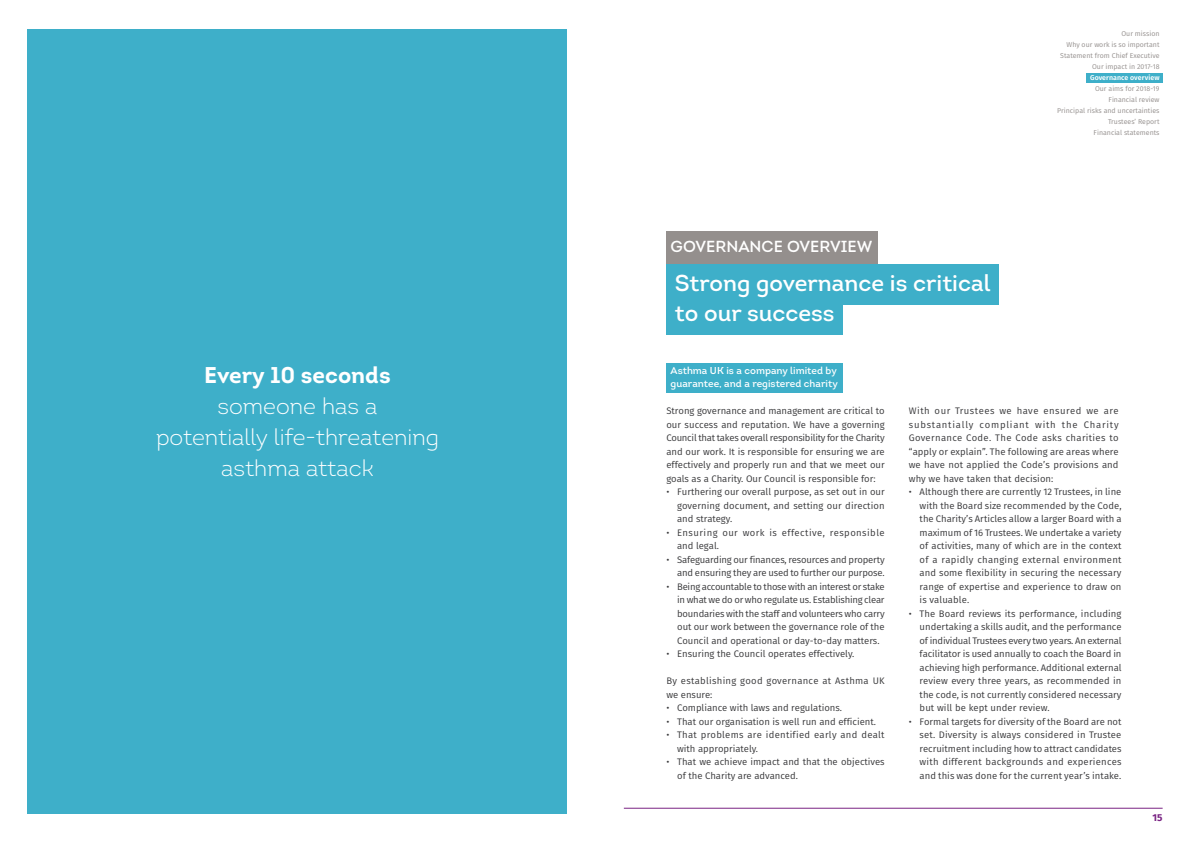
<style>
.page{position:relative;width:1191px;height:842px;background:#fff}
.page>*{position:absolute;margin:0;border:0;box-sizing:border-box;transform-origin:0 0}
.t1{font:23px/30px "Intro";color:#fff}
.t2{font:300 22.8px/31px "Intro";color:#fff;text-align:center}
.t3{font:700 22.8px "Intro";color:#fff}
.t4{font:600 16px "Intro";color:#fff}
.t5{font:10px/13.5px "Intro";color:#fff}
.t6{font:700 10px "Fira Sans";color:#792383}
.t7{font:9.5px/13.5px "Fira Sans";color:#39393b;text-align:justify}
.t8{font:9.5px/13.5px "Fira Sans";letter-spacing:.03em;color:#39393b}
.t9{font:9.5px/13.5px "Fira Sans";letter-spacing:.045em;color:#39393b}
.t10{font:7px/11px "Fira Sans";color:#948f8d;text-align:right}
.t11{font:600 7px "Fira Sans";letter-spacing:.01em;color:#fff}
</style>
<div class="page">
<hr style="left:624px;top:808px;width:538px;height:1px;background:#792383">
<div style="left:1086px;top:73px;width:76px;height:9px;background:#3eafc9"></div>
<div style="left:28px;top:29px;width:539px;height:785px;background:#3eafc9"></div>
<div style="left:666px;top:363px;width:177px;height:29px;background:#3eafc9"></div>
<div style="left:666px;top:231px;width:211px;height:34px;background:#948f8d"></div>
<div style="left:666px;top:265px;width:332px;height:40px;background:#3eafc9"></div>
<div style="left:666px;top:295px;width:177px;height:40px;background:#3eafc9"></div>
<h2 class="t3" style="left:204px;top:360px;width:188px">Every 10 seconds</h2>
<h2 class="t2" style="left:156px;top:391px;width:284px">someone has a<br>potentially life-threatening asthma attack</h2>
<h3 class="t4" style="left:670px;top:236px;width:203px">GOVERNANCE OVERVIEW</h3>
<h1 class="t1" style="left:675px;top:267px;width:317px">Strong governance is critical to our success</h1>
<p class="t10" style="left:1060px;top:28px;width:101px">Our mission<br>Why our work is so important<br>Statement from Chief Executive<br>Our impact in 2017-18</p>
<p class="t11" style="left:1090px;top:72px;width:71px">Governance overview</p>
<p class="t10" style="left:1057px;top:83px;width:104px">Our aims for 2018-19<br>Financial review<br>Principal risks and uncertainties<br>Trustees’ Report<br>Financial statements</p>
<p class="t5" style="left:670px;top:363px;width:169px">Asthma UK is a company limited by guarantee, and a registered charity</p>
<p class="t7" style="left:666px;top:404px;width:220px">Strong governance and management are critical to our success and reputation. We have a governing Council that takes overall responsibility for the Charity and our work. It is responsible for ensuring we are effectively and properly run and that we meet our goals as a Charity. Our Council is responsible for:</p>
<p class="t7" style="left:677px;top:485px;width:209px;text-indent:-11px">• Furthering our overall purpose, as set out in our governing document, and setting our direction and strategy.</p>
<p class="t9" style="left:677px;top:525px;width:209px;text-indent:-11px">• Ensuring our work is effective, responsible and legal.</p>
<p class="t7" style="left:666px;top:552px;width:220px;text-align:right">• Safeguarding our finances, resources and property and ensuring they are used to further our purpose.</p>
<p class="t7" style="left:677px;top:579px;width:209px;text-indent:-11px">• Being accountable to those with an interest or stake in what we do or who regulate us. Establishing clear boundaries with the staff and volunteers who carry out our work between the governance role of the Council and operational or day-to-day matters.</p>
<p class="t7" style="left:666px;top:647px;width:189px">• Ensuring the Council operates effectively.</p>
<p class="t8" style="left:666px;top:674px;width:220px">By establishing good governance at Asthma UK we ensure:</p>
<p class="t7" style="left:666px;top:701px;width:177px">• Compliance with laws and regulations.</p>
<p class="t7" style="left:666px;top:714px;width:211px">• That our organisation is well run and efficient.</p>
<p class="t8" style="left:677px;top:728px;width:209px;text-indent:-11px">• That problems are identified early and dealt with appropriately.</p>
<p class="t7" style="left:677px;top:755px;width:209px;text-indent:-11px">• That we achieve impact and that the objectives of the Charity are advanced.</p>
<p class="t7" style="left:909px;top:404px;width:211px">With our Trustees we have ensured we are substantially compliant with the Charity Governance Code. The Code asks charities to “apply or explain”. The following are areas where we have not applied the Code’s provisions and why we have taken that decision:</p>
<p class="t7" style="left:919px;top:485px;width:203px;text-indent:-11px">• Although there are currently 12 Trustees, in line with the Board size recommended by the Code, the Charity’s Articles allow a larger Board with a maximum of 16 Trustees. We undertake a variety of activities, many of which are in the context of a rapidly changing external environment and some flexibility in securing the necessary range of expertise and experience to draw on is valuable.</p>
<p class="t7" style="left:919px;top:606px;width:203px;text-indent:-11px">• The Board reviews its performance, including undertaking a skills audit, and the performance of individual Trustees every two years. An external facilitator is used annually to coach the Board in achieving high performance. Additional external review every three years, as recommended in the code, is not currently considered necessary but will be kept under review.</p>
<p class="t7" style="left:919px;top:714px;width:203px;text-indent:-11px">• Formal targets for diversity of the Board are not set. Diversity is always considered in Trustee recruitment including how to attract candidates with different backgrounds and experiences and this was done for the current year’s intake.</p>
<p class="t6" style="left:1152px;top:809px;width:11px">15</p>
</div>
